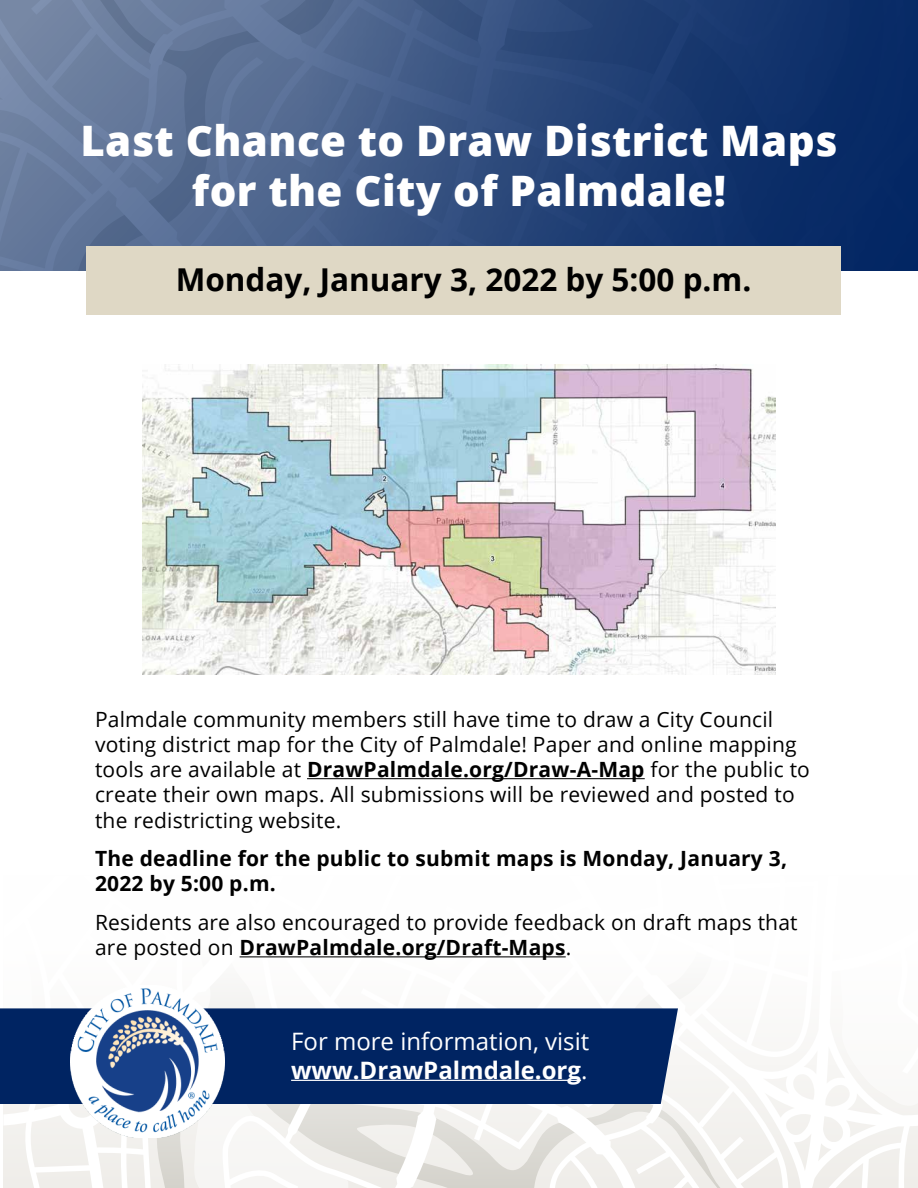
<style>
.page{position:relative;width:918px;height:1188px;background:#fff}
.page>*{position:absolute;margin:0;border:0;box-sizing:border-box;transform-origin:0 0}
.t1{font:800 42px/50.4px "Open Sans";letter-spacing:.01em;color:#fff;text-align:center}
.t2{font:700 31.5px "Open Sans";color:#000}
.t3{font:24px/28.8px "Open Sans";color:#fff}
.t4{font:21px/25.2px "Open Sans";letter-spacing:.01em;color:#000}
.t5{font:700 21px/25.2px "Open Sans";letter-spacing:.01em;color:#000}
.s1{font-weight:700}
</style>
<div class="page">
<svg style="left:0;top:0;width:918px;height:270px;background:#385382"></svg>
<svg style="left:3px;top:956px;width:915px;height:232px"></svg>
<svg style="left:3px;top:956px;width:67px;height:52px"></svg>
<div style="left:0;top:1008px;width:678px;height:96px;background:#002462"></div>
<hr style="left:291px;top:1080px;width:290px;height:1px;background:#fff">
<hr style="left:307px;top:778px;width:338px;height:1px;background:#000">
<hr style="left:240px;top:956px;width:326px;height:1px;background:#000">
<div style="left:86px;top:246px;width:755px;height:68px;background:#dfd8c5"></div>
<img style="left:143px;top:364px;width:632px;height:311px">
<img style="left:70px;top:985px;width:154px;height:152px">
<h1 class="t1" style="left:80px;top:113px;width:759px">Last Chance to Draw District Maps for the City of Palmdale!</h1>
<h2 class="t2" style="left:176px;top:258px;width:577px">Monday, January 3, 2022 by 5:00 p.m.</h2>
<p class="t4" style="left:95px;top:706px;width:716px">Palmdale community members still have time to draw a City Council voting district map for the City of Palmdale! Paper and online mapping tools are available at <span class="s1">DrawPalmdale.org/Draw-A-Map</span> for the public to create their own maps. All submissions will be reviewed and posted to the redistricting website.</p>
<p class="t5" style="left:95px;top:845px;width:694px">The deadline for the public to submit maps is Monday, January 3,<br>2022 by 5:00 p.m.</p>
<p class="t4" style="left:95px;top:909px;width:704px">Residents are also encouraged to provide feedback on draft maps that are posted on <span class="s1">DrawPalmdale.org/Draft-Maps</span>.</p>
<p class="t3" style="left:291px;top:1026px;width:300px">For more information, visit <span class="s1">www.DrawPalmdale.org</span>.</p>
</div>
